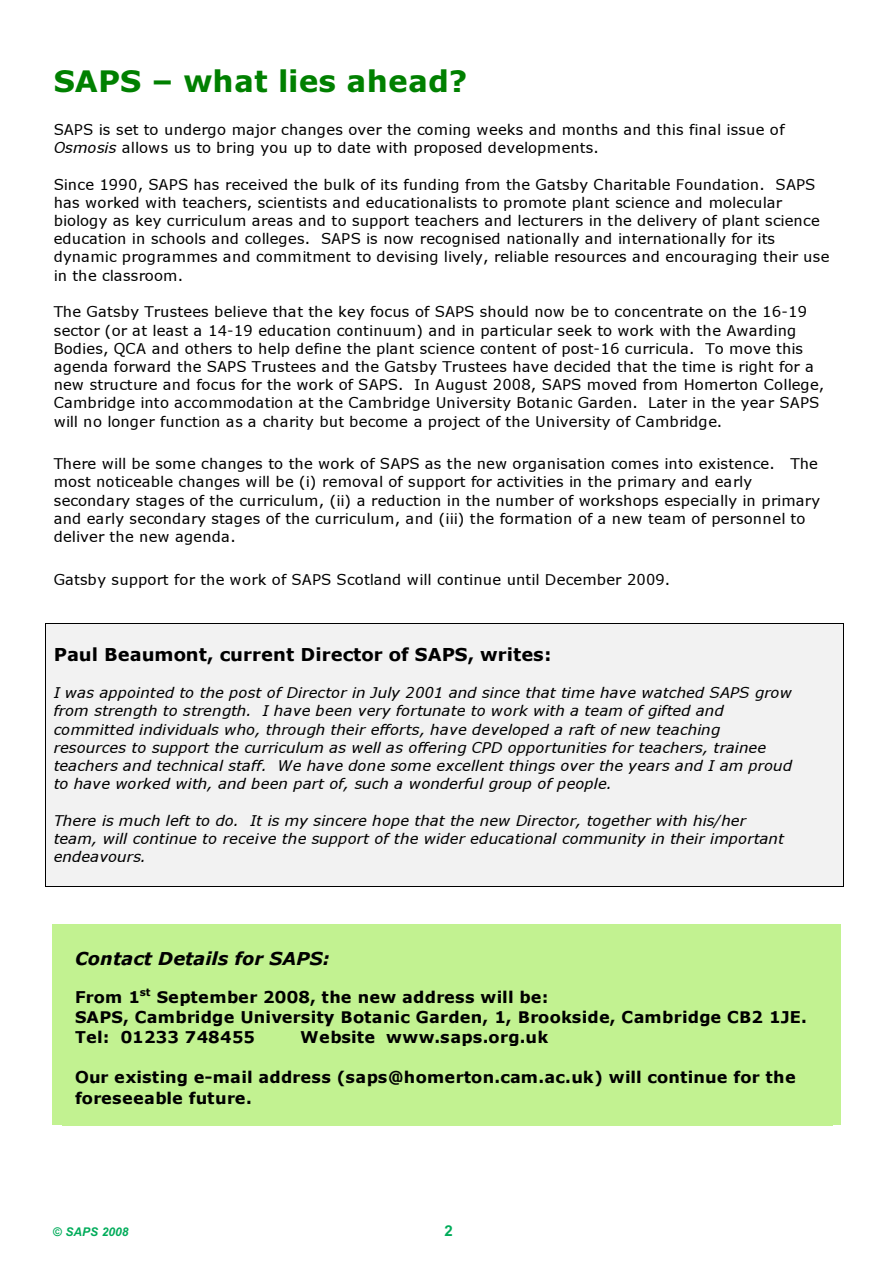
<style>
.page{position:relative;width:893px;height:1262px;background:#fff}
.page>*{position:absolute;margin:0;border:0;box-sizing:border-box;transform-origin:0 0}
.t1{font:29.85px "Verdana Bold+T42+WYEEWK";color:#008000}
.t2{font:18px "Verdana Bold+T42+WYEEWK";color:#000}
.t3{font:18px "Verdana Bold Italic+T42+AQKJAP";color:#000}
.t4{font:16.2px/20.1px "Verdana Bold+T42+WYEEWK";letter-spacing:.01em;color:#000}
.t5{font:700 15px "Arial";color:#00ac5a}
.t6{font:14.7px/18.1px "Verdana+T42+LWRWQP";letter-spacing:.01em;color:#000}
.t7{font:14.7px/18.3px "Verdana Italic+T42+YPUHMG";letter-spacing:.01em;color:#000}
.t8{font:italic 700 12px "Arial";color:#00ac5a}
.t9{font:10.5px "Verdana Bold+T42+WYEEWK";color:#000}
.s1{font-family:"Verdana Italic+T42+YPUHMG"}
</style>
<div class="page">
<svg style="left:45px;top:623px;width:799px;height:503px"></svg>
<h1 class="t1" style="left:54px;top:69px;width:415px">SAPS – what lies ahead?</h1>
<p class="t6" style="left:54px;top:122px;width:732px">SAPS is set to undergo major changes over the coming weeks and months and this final issue of<br><span class="s1">Osmosis</span> allows us to bring you up to date with proposed developments.</p>
<p class="t6" style="left:54px;top:176px;width:777px">Since 1990, SAPS has received the bulk of its funding from the Gatsby Charitable Foundation. SAPS has worked with teachers, scientists and educationalists to promote plant science and molecular biology as key curriculum areas and to support teachers and lecturers in the delivery of plant science education in schools and colleges. SAPS is now recognised nationally and internationally for its dynamic programmes and commitment to devising lively, reliable resources and encouraging their use in the classroom.</p>
<p class="t6" style="left:54px;top:304px;width:771px">The Gatsby Trustees believe that the key focus of SAPS should now be to concentrate on the 16-19 sector (or at least a 14-19 education continuum) and in particular seek to work with the Awarding Bodies, QCA and others to help define the plant science content of post-16 curricula. To move this agenda forward the SAPS Trustees and the Gatsby Trustees have decided that the time is right for a new structure and focus for the work of SAPS. In August 2008, SAPS moved from Homerton College, Cambridge into accommodation at the Cambridge University Botanic Garden. Later in the year SAPS will no longer function as a charity but become a project of the University of Cambridge.</p>
<p class="t6" style="left:54px;top:456px;width:767px">There will be some changes to the work of SAPS as the new organisation comes into existence. The most noticeable changes will be (i) removal of support for activities in the primary and early secondary stages of the curriculum, (ii) a reduction in the number of workshops especially in primary and early secondary stages of the curriculum, and (iii) the formation of a new team of personnel to deliver the new agenda.</p>
<p class="t6" style="left:54px;top:571px;width:618px">Gatsby support for the work of SAPS Scotland will continue until December 2009.</p>
<p class="t2" style="left:54px;top:647px;width:499px">Paul Beaumont, current Director of SAPS, writes:</p>
<p class="t7" style="left:54px;top:684px;width:739px">I was appointed to the post of Director in July 2001 and since that time have watched SAPS grow from strength to strength. I have been very fortunate to work with a team of gifted and committed individuals who, through their efforts, have developed a raft of new teaching resources to support the curriculum as well as offering CPD opportunities for teachers, trainee teachers and technical staff. We have done some excellent things over the years and I am proud to have worked with, and been part of, such a wonderful group of people.</p>
<p class="t7" style="left:54px;top:812px;width:731px">There is much left to do. It is my sincere hope that the new Director, together with his/her team, will continue to receive the support of the wider educational community in their important endeavours.</p>
<p class="t3" style="left:75px;top:950px;width:256px">Contact Details for SAPS:</p>
<p class="t4" style="left:75px;top:988px;width:66px">From 1</p>
<p class="t9" style="left:140px;top:987px;width:12px">st</p>
<p class="t4" style="left:75px;top:988px;width:733px;text-indent:82px">September 2008, the new address will be:<br>SAPS, Cambridge University Botanic Garden, 1, Brookside, Cambridge CB2 1JE.<br>Tel: 01233 748455</p>
<p class="t4" style="left:300px;top:1028px;width:249px">Website www.saps.org.uk</p>
<p class="t4" style="left:75px;top:1068px;width:722px">Our existing e-mail address (saps@homerton.cam.ac.uk) will continue for the foreseeable future.</p>
<p class="t8" style="left:53px;top:1224px;width:77px">© SAPS 2008</p>
<p class="t5" style="left:444px;top:1221px;width:10px">2</p>
</div>
